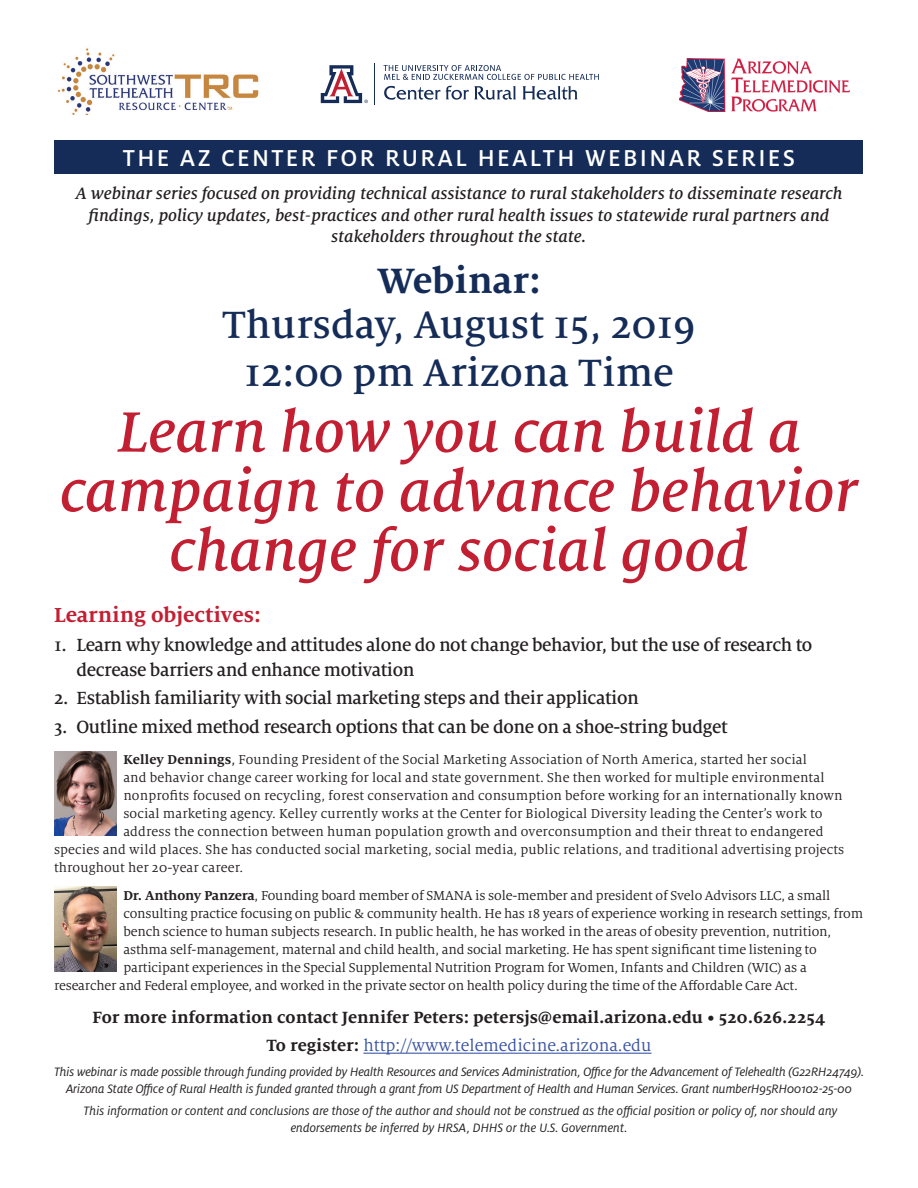
<style>
.page{position:relative;width:918px;height:1188px;background:#fff}
.page>*{position:absolute;margin:0;border:0;box-sizing:border-box;transform-origin:0 0}
.t1{font:italic 500 63px/59.4px "Milo Serif OT";color:#c31f32;text-align:center}
.t2{font:500 42px/48px "Milo Serif OT";color:#142c57;text-align:center}
.t3{font:700 39px "Milo Serif OT";color:#142c57}
.t4{font:500 25.5px "Milo OT";letter-spacing:.09em;color:#fff}
.t5{font:700 22.5px "Milo Serif OT";color:#c31f32}
.t6{font:500 19.5px/24.6px "Milo Serif OT";letter-spacing:-.02em;color:#231f20}
.t7{font:italic 500 18px/21.6px "Milo Serif OT";color:#231f20;text-align:center}
.t8{font:700 18px/28.3px "Milo Serif OT";color:#231f20;text-align:center}
.t9{font:14.25px "Milo Serif OT";letter-spacing:.01em;color:#231f20}
.t10{font:14.25px "Milo Serif OT";letter-spacing:-.01em;color:#231f20}
.t11{font:italic 13.5px/17.2px "Milo OT";letter-spacing:-.01em;color:#231f20;text-align:center}
.s1{font-weight:700}
.s2{font-family:"Milo Serif OT Text"}
.s3{font-weight:400;color:#3853a3}
</style>
<div class="page">
<div style="left:55px;top:141px;width:808px;height:33px;background:#142c57"></div>
<hr style="left:363px;top:1053px;width:289px;height:1px;background:#3853a3">
<img style="left:679px;top:58px;width:170px;height:54px">
<svg style="left:320px;top:65px;width:48px;height:39px"></svg>
<hr style="left:374px;top:64px;width:1px;height:41px;background:#142c57">
<svg style="left:384px;top:65px;width:215px;height:15px"></svg>
<svg style="left:384px;top:86px;width:132px;height:14px"></svg>
<svg style="left:522px;top:86px;width:56px;height:14px"></svg>
<img style="left:54px;top:751px;width:63px;height:84px">
<img style="left:54px;top:887px;width:63px;height:84px">
<img style="left:58px;top:48px;width:201px;height:66px">
<h3 class="t4" style="left:123px;top:143px;width:674px">THE AZ CENTER FOR RURAL HEALTH WEBINAR SERIES</h3>
<p class="t7" style="left:75px;top:183px;width:769px">A webinar series focused on providing technical assistance to rural stakeholders to disseminate research findings, policy updates, best-practices and other rural health issues to statewide rural partners and stakeholders throughout the state.</p>
<h3 class="t3" style="left:377px;top:260px;width:165px">Webinar:</h3>
<h2 class="t2" style="left:222px;top:302px;width:475px">Thursday, August 15, 2019<br>12:00 pm Arizona Time</h2>
<h1 class="t1" style="left:60px;top:403px;width:800px">Learn how you can build a campaign to advance behavior change for social good</h1>
<h3 class="t5" style="left:54px;top:603px;width:208px">Learning objectives:</h3>
<h3 class="t6" style="left:76px;top:633px;width:737px;text-indent:-22px">1. Learn why knowledge and attitudes alone do not change behavior, but the use of research to decrease barriers and enhance motivation</h3>
<h3 class="t6" style="left:54px;top:686px;width:586px">2. Establish familiarity with social marketing steps and their application</h3>
<h3 class="t6" style="left:54px;top:714px;width:675px">3. Outline mixed method research options that can be done on a shoe-string budget</h3>
<p class="t9" style="left:123px;top:752px;width:685px"><span class="s1">Kelley Dennings</span><span class="s2">,</span> Founding President of the Social Marketing Association of North America, started her social</p>
<p class="t9" style="left:123px;top:770px;width:703px">and behavior change career working for local and state government. She then worked for multiple environmental</p>
<p class="t9" style="left:123px;top:788px;width:721px">nonprofits focused on recycling, forest conservation and consumption before working for an internationally known</p>
<p class="t9" style="left:123px;top:806px;width:701px">social marketing agency. Kelley currently works at the Center for Biological Diversity leading the Center’s work to</p>
<p class="t9" style="left:123px;top:824px;width:702px">address the connection between human population growth and overconsumption and their threat to endangered</p>
<p class="t9" style="left:54px;top:842px;width:792px">species and wild places. She has conducted social marketing, social media, public relations, and traditional advertising projects</p>
<p class="t9" style="left:54px;top:860px;width:191px">throughout her 20-year career.</p>
<p class="t10" style="left:123px;top:889px;width:709px"><span class="s1">Dr. Anthony Panzera</span>, Founding board member of SMANA is sole-member and president of Svelo Advisors LLC, a small</p>
<p class="t10" style="left:123px;top:907px;width:741px">consulting practice focusing on public &amp; community health. He has 18 years of experience working in research settings, from</p>
<p class="t10" style="left:123px;top:925px;width:709px">bench science to human subjects research. In public health, he has worked in the areas of obesity prevention, nutrition,</p>
<p class="t10" style="left:123px;top:943px;width:695px">asthma self-management, maternal and child health, and social marketing. He has spent significant time listening to</p>
<p class="t10" style="left:123px;top:961px;width:685px">participant experiences in the Special Supplemental Nutrition Program for Women, Infants and Children (WIC) as a</p>
<p class="t10" style="left:54px;top:979px;width:745px">researcher and Federal employee, and worked in the private sector on health policy during the time of the Affordable Care Act.</p>
<p class="t8" style="left:93px;top:1003px;width:734px">For more information contact Jennifer Peters: petersjs@email.arizona.edu • 520.626.2254<br>To register: <span class="s3">http://www.telemedicine.arizona.edu</span></p>
<p class="t11" style="left:54px;top:1063px;width:811px">This webinar is made possible through funding provided by Health Resources and Services Administration, Office for the Advancement of Telehealth (G22RH24749).<br>Arizona State Office of Rural Health is funded granted through a grant from US Department of Health and Human Services. Grant numberH95RH00102-25-00</p>
<p class="t11" style="left:84px;top:1102px;width:755px">This information or content and conclusions are those of the author and should not be construed as the official position or policy of, nor should any endorsements be inferred by HRSA, DHHS or the U.S. Government.</p>
</div>
